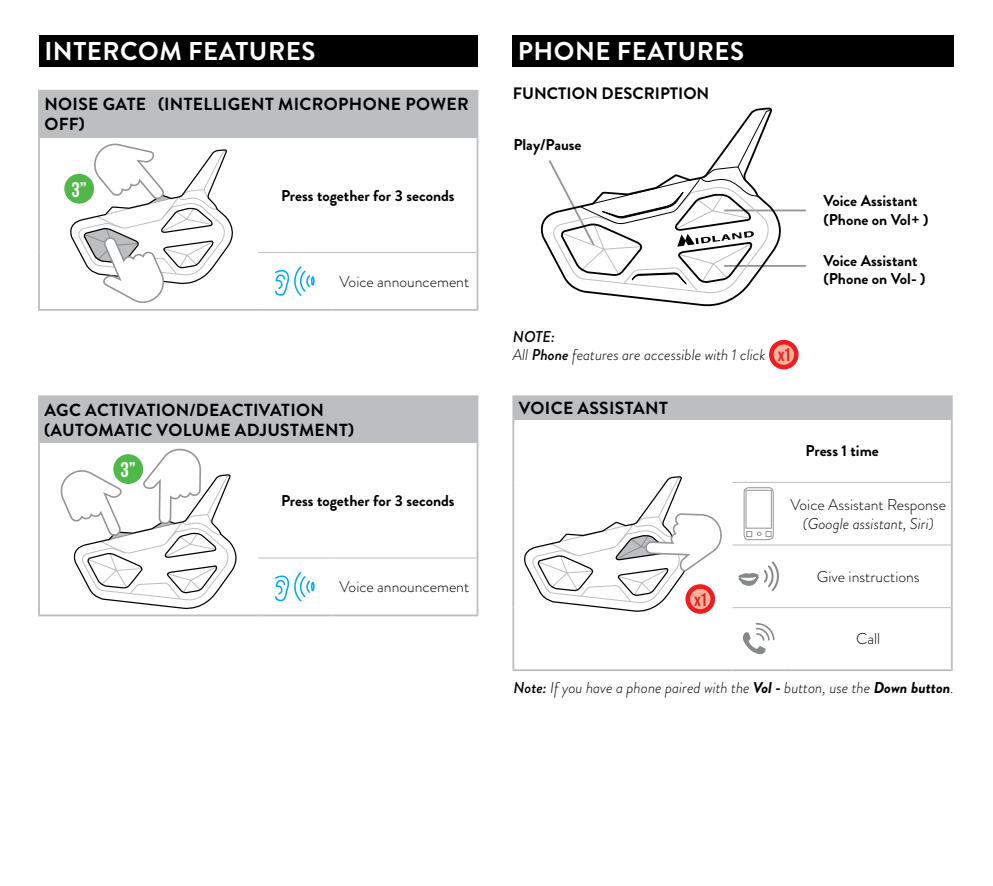
<style>
.page{position:relative;width:993px;height:886px;background:#fff}
.page>*{position:absolute;margin:0;border:0;box-sizing:border-box;transform-origin:0 0}
.t1{font:700 25.75px "Brandon Grotesque";letter-spacing:.02em;color:#fff}
.t2{font:700 21.25px "Bebas Neue";color:#fff}
.t3{font:700 18.5px "Bebas Neue Pro";color:#ed1d24}
.t4{font:700 17.5px/19.8px "Brandon Grotesque";letter-spacing:.02em;color:#000}
.t5{font:700 16.5px "Brandon Grotesque";color:#000}
.t6{font:italic 300 15.75px/18.5px "Brandon Grotesque";color:#000}
.t7{font:700 15.75px/18.8px "Brandon Grotesque";color:#000}
.t8{font:300 15.75px "Brandon Grotesque";color:#000}
.s1{font-weight:500}
.s2{font-family:"Bebas Neue Pro";font-weight:700;font-style:normal;font-size:18.5px;color:#ed1d24}
.s3{font-weight:700}
</style>
<div class="page">
<div style="left:512px;top:35px;width:441px;height:32px;background:#000"></div>
<div style="left:513px;top:396px;width:438px;height:24px;background:#bcbec0"></div>
<hr style="left:950px;top:420px;width:2px;height:62px;background:#bcbec0">
<hr style="left:950px;top:482px;width:2px;height:63px;background:#bcbec0">
<hr style="left:950px;top:545px;width:2px;height:62px;background:#bcbec0">
<hr style="left:950px;top:607px;width:2px;height:62px;background:#bcbec0">
<hr style="left:512px;top:669px;width:220px;height:2px;background:#bcbec0">
<hr style="left:784px;top:669px;width:168px;height:2px;background:#bcbec0">
<hr style="left:512px;top:420px;width:2px;height:62px;background:#bcbec0">
<hr style="left:512px;top:482px;width:2px;height:63px;background:#bcbec0">
<hr style="left:512px;top:545px;width:2px;height:62px;background:#bcbec0">
<hr style="left:512px;top:607px;width:2px;height:62px;background:#bcbec0">
<hr style="left:732px;top:482px;width:52px;height:1px;background:#bcbec0">
<hr style="left:784px;top:482px;width:166px;height:1px;background:#bcbec0">
<hr style="left:784px;top:544px;width:166px;height:1px;background:#bcbec0">
<hr style="left:784px;top:607px;width:166px;height:1px;background:#bcbec0">
<hr style="left:732px;top:544px;width:52px;height:1px;background:#bcbec0">
<hr style="left:732px;top:607px;width:52px;height:1px;background:#bcbec0">
<hr style="left:732px;top:669px;width:52px;height:2px;background:#bcbec0">
<hr style="left:512px;top:397px;width:2px;height:23px;background:#bcbec0">
<hr style="left:950px;top:397px;width:2px;height:23px;background:#bcbec0">
<hr style="left:512px;top:395px;width:220px;height:2px;background:#bcbec0">
<hr style="left:732px;top:395px;width:52px;height:2px;background:#bcbec0">
<hr style="left:784px;top:395px;width:168px;height:2px;background:#bcbec0">
<svg style="left:524px;top:476px;width:197px;height:137px"></svg>
<svg style="left:685px;top:584px;width:29px;height:30px"></svg>
<div style="left:690px;top:589px;width:20px;height:20px;background:#f9b49b;border-radius:50%"></div>
<div style="left:743px;top:487px;width:30px;height:53px;border:1px solid #939598;border-radius:5px"></div>
<div style="left:745px;top:490px;width:26px;height:38px;border:1px solid #939598"></div>
<svg style="left:746px;top:531px;width:25px;height:6px"></svg>
<svg style="left:738px;top:561px;width:41px;height:31px"></svg>
<svg style="left:742px;top:623px;width:33px;height:47px"></svg>
<hr style="left:724px;top:210px;width:81px;height:1px;background:#939598">
<hr style="left:724px;top:265px;width:81px;height:2px;background:#939598">
<div style="left:39px;top:91px;width:438px;height:47px;background:#bcbec0"></div>
<hr style="left:258px;top:252px;width:73px;height:1px;background:#bcbec0">
<hr style="left:331px;top:252px;width:145px;height:1px;background:#bcbec0">
<hr style="left:476px;top:138px;width:2px;height:114px;background:#bcbec0">
<hr style="left:476px;top:252px;width:2px;height:57px;background:#bcbec0">
<hr style="left:38px;top:138px;width:2px;height:114px;background:#bcbec0">
<hr style="left:38px;top:252px;width:2px;height:57px;background:#bcbec0">
<hr style="left:38px;top:90px;width:220px;height:2px;background:#bcbec0">
<hr style="left:258px;top:90px;width:73px;height:2px;background:#bcbec0">
<hr style="left:331px;top:90px;width:147px;height:2px;background:#bcbec0">
<hr style="left:38px;top:309px;width:220px;height:2px;background:#bcbec0">
<hr style="left:258px;top:309px;width:73px;height:2px;background:#bcbec0">
<hr style="left:331px;top:309px;width:147px;height:2px;background:#bcbec0">
<hr style="left:38px;top:92px;width:2px;height:46px;background:#bcbec0">
<hr style="left:476px;top:92px;width:2px;height:46px;background:#bcbec0">
<svg style="left:66px;top:143px;width:167px;height:160px"></svg>
<div style="left:64px;top:174px;width:30px;height:30px;background:#50b848;border-radius:50%"></div>
<svg style="left:275px;top:266px;width:39px;height:30px"></svg>
<div style="left:39px;top:396px;width:438px;height:47px;background:#bcbec0"></div>
<hr style="left:258px;top:557px;width:73px;height:1px;background:#bcbec0">
<hr style="left:331px;top:557px;width:145px;height:1px;background:#bcbec0">
<hr style="left:476px;top:443px;width:2px;height:115px;background:#bcbec0">
<hr style="left:476px;top:558px;width:2px;height:56px;background:#bcbec0">
<hr style="left:38px;top:443px;width:2px;height:115px;background:#bcbec0">
<hr style="left:38px;top:558px;width:2px;height:56px;background:#bcbec0">
<hr style="left:38px;top:395px;width:220px;height:2px;background:#bcbec0">
<hr style="left:258px;top:395px;width:73px;height:2px;background:#bcbec0">
<hr style="left:331px;top:395px;width:147px;height:2px;background:#bcbec0">
<hr style="left:38px;top:614px;width:220px;height:2px;background:#bcbec0">
<hr style="left:258px;top:614px;width:73px;height:2px;background:#bcbec0">
<hr style="left:331px;top:614px;width:147px;height:2px;background:#bcbec0">
<hr style="left:38px;top:397px;width:2px;height:46px;background:#bcbec0">
<hr style="left:476px;top:397px;width:2px;height:46px;background:#bcbec0">
<svg style="left:60px;top:449px;width:177px;height:161px"></svg>
<svg style="left:275px;top:572px;width:39px;height:30px"></svg>
<svg style="left:540px;top:107px;width:249px;height:200px"></svg>
<svg style="left:547px;top:109px;width:224px;height:186px"></svg>
<div style="left:39px;top:35px;width:438px;height:32px;background:#000"></div>
<svg style="left:768px;top:340px;width:30px;height:29px"></svg>
<div style="left:773px;top:344px;width:20px;height:21px;background:#f9b49b;border-radius:50%"></div>
<h1 class="t1" style="left:44px;top:33px;width:272px">INTERCOM FEATURES</h1>
<p class="t4" style="left:44px;top:95px;width:426px">NOISE GATE (INTELLIGENT MICROPHONE POWER<br>OFF)</p>
<h2 class="t2" style="left:71px;top:178px;width:17px">3”</h2>
<p class="t7" style="left:281px;top:186px;width:175px">Press together for 3 seconds</p>
<p class="t8" style="left:339px;top:270px;width:131px">Voice announcement</p>
<p class="t4" style="left:44px;top:400px;width:311px">AGC ACTIVATION/DEACTIVATION (AUTOMATIC VOLUME ADJUSTMENT)</p>
<h2 class="t2" style="left:120px;top:458px;width:17px">3”</h2>
<p class="t7" style="left:281px;top:491px;width:175px">Press together for 3 seconds</p>
<p class="t8" style="left:339px;top:576px;width:131px">Voice announcement</p>
<h1 class="t1" style="left:517px;top:33px;width:228px">PHONE FEATURES</h1>
<p class="t5" style="left:512px;top:82px;width:198px">FUNCTION DESCRIPTION</p>
<p class="t7" style="left:513px;top:136px;width:70px">Play/Pause</p>
<p class="t7" style="left:823px;top:191px;width:106px">Voice Assistant (Phone on Vol+ )</p>
<p class="t7" style="left:823px;top:251px;width:104px">Voice Assistant (Phone on Vol- )</p>
<p class="t6" style="left:512px;top:327px;width:279px"><span class="s1">NOTE:<br></span>All <span class="s1">Phone</span> features are accessible with 1 click <span class="s2">x1</span></p>
<p class="t4" style="left:518px;top:398px;width:151px">VOICE ASSISTANT</p>
<p class="t7" style="left:805px;top:442px;width:75px">Press 1 time</p>
<p class="t3" style="left:694px;top:589px;width:14px">x1</p>
<p class="t8" style="left:790px;top:494px;width:157px">Voice Assistant Response</p>
<p class="t6" style="left:802px;top:514px;width:132px">(Google assistant, Siri)</p>
<p class="t8" style="left:816px;top:565px;width:104px">Give instructions</p>
<p class="t8" style="left:856px;top:628px;width:25px">Call</p>
<p class="t6" style="left:513px;top:679px;width:442px"><span class="s1">Note:</span> If you have a phone paired with the <span class="s3">Vol -</span> button, use the <span class="s3">Down button</span>.</p>
</div>
